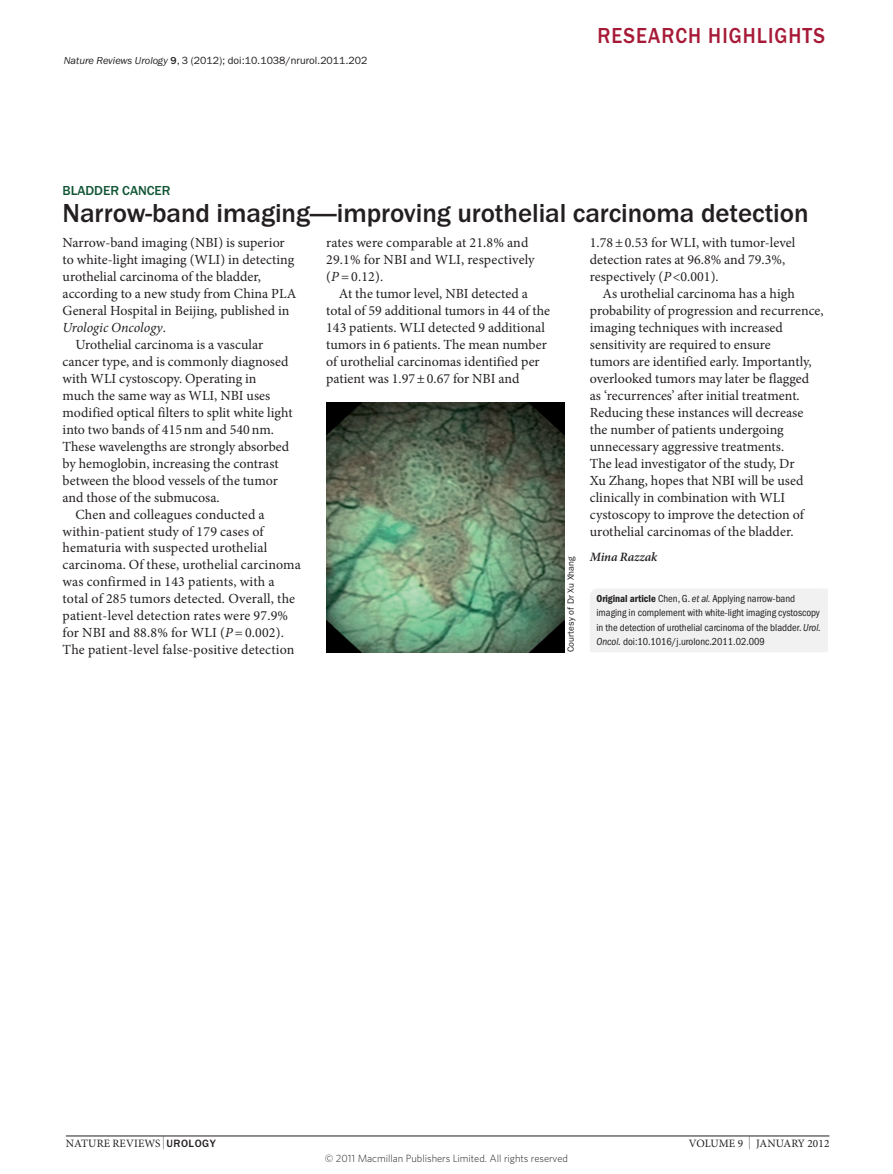
<style>
.page{position:relative;width:893px;height:1174px;background:#fff}
.page>*{position:absolute;margin:0;border:0;box-sizing:border-box;transform-origin:0 0}
.Title{font:500 27px "ITC Franklin Gothic Std";letter-spacing:-.005em;color:#231f20}
.t1{font:500 22.5px "ITC Franklin Gothic Std";letter-spacing:.05em;color:#a71a37;scale:.9 1}
.Body_text{font:13.95px/17px "Minion Pro";color:#231f20}
.Body_first{font:13.95px/17px "Minion Pro";color:#231f20}
.Strapline{font:500 13.5px "ITC Franklin Gothic Std";letter-spacing:-.005em;color:#115636}
.Authors{font:italic 600 12.75px "Minion Pro";letter-spacing:-.005em;color:#231f20}
.t2{font:11.25px "Minion Pro";letter-spacing:.01em;color:#231f20}
.References{font:condensed 10.5px/14.2px "ITC Franklin Gothic Std";letter-spacing:-.005em;color:#231f20}
.Citation_line{font:10.5px "ITC Franklin Gothic Std";letter-spacing:-.005em;color:#231f20}
.t3{font:300 10.5px "Whitney";color:#231f20}
.Copyright_line{font:9px "ITC Franklin Gothic Std";color:#231f20}
.s1{font-style:italic}
.s2{font-weight:500}
.s3{font-family:"ITC Franklin Gothic Std Dm Cd";font-stretch:normal}
.s4{font-size:12.9px}
.s5{font-family:"ITC Franklin Gothic Std";font-weight:500;font-size:10.95px}
</style>
<div class="page">
<hr style="left:66px;top:1135px;width:763px;height:1px;background:#231f20">
<div style="left:590px;top:589px;width:238px;height:63px;background:#f1f1f2"></div>
<img style="left:326px;top:403px;width:238px;height:249px">
<p class="Citation_line" style="left:64px;top:54px;width:305px"><span class="s1">Nature Reviews Urology</span> <span class="s2">9</span>, 3 (2012); doi:10.1038/nrurol.2011.202</p>
<p class="t1" style="left:598px;top:22px;width:254px">RESEARCH HIGHLIGHTS</p>
<p class="Strapline" style="left:63px;top:183px;width:109px">BLADDER CANCER</p>
<p class="Title" style="left:63px;top:198px;width:748px">Narrow-band imaging—improving urothelial carcinoma detection</p>
<p class="Body_first" style="left:63px;top:234px;width:235px">Narrow-band imaging (NBI) is superior to white-light imaging (WLI) in detecting urothelial carcinoma of the bladder, according to a new study from China PLA General Hospital in Beijing, published in <span class="s1">Urologic Oncology</span>.</p>
<p class="Body_text" style="left:63px;top:336px;width:231px;text-indent:13px">Urothelial carcinoma is a vascular cancer type, and is commonly diagnosed with WLI cystoscopy. Operating in<br>much the same way as WLI, NBI uses modified optical filters to split white light into two bands of 415nm and 540nm.<br>These wavelengths are strongly absorbed by hemoglobin, increasing the contrast between the blood vessels of the tumor and those of the submucosa.</p>
<p class="Body_text" style="left:63px;top:505px;width:240px;text-indent:13px">Chen and colleagues conducted a within-patient study of 179 cases of hematuria with suspected urothelial carcinoma. Of these, urothelial carcinoma was confirmed in 143 patients, with a total of 285 tumors detected. Overall, the patient-level detection rates were 97.9% for NBI and 88.8% for WLI (<span class="s1">P</span> = 0.002).<br>The patient-level false-positive detection</p>
<p class="Body_text" style="left:326px;top:234px;width:210px">rates were comparable at 21.8% and<br>29.1% for NBI and WLI, respectively (<span class="s1">P</span> = 0.12).</p>
<p class="Body_text" style="left:326px;top:285px;width:225px;text-indent:13px">At the tumor level, NBI detected a total of 59 additional tumors in 44 of the 143 patients. WLI detected 9 additional tumors in 6 patients. The mean number of urothelial carcinomas identified per patient was 1.97±0.67 for NBI and</p>
<p class="Body_text" style="left:590px;top:234px;width:207px">1.78±0.53 for WLI, with tumor-level detection rates at 96.8% and 79.3%, respectively (<span class="s1">P</span>&lt;0.001).</p>
<p class="Body_text" style="left:590px;top:285px;width:235px;text-indent:13px">As urothelial carcinoma has a high probability of progression and recurrence, imaging techniques with increased sensitivity are required to ensure<br>tumors are identified early. Importantly, overlooked tumors may later be flagged as ‘recurrences’ after initial treatment.<br>Reducing these instances will decrease the number of patients undergoing unnecessary aggressive treatments.<br>The lead investigator of the study, Dr<br>Xu Zhang, hopes that NBI will be used clinically in combination with WLI cystoscopy to improve the detection of urothelial carcinomas of the bladder.</p>
<p class="Authors" style="left:590px;top:548px;width:69px">Mina Razzak</p>
<p class="References" style="left:596px;top:591px;width:226px"><span class="s3">Original article</span> Chen, G. <span class="s1">et al.</span> Applying narrow-band imaging in complement with white-light imaging cystoscopy in the detection of urothelial carcinoma of the bladder. <span class="s1">Urol.<br>Oncol.</span> doi:10.1016/j.urolonc.2011.02.009</p>
<p class="Copyright_line" style="left:565px;top:652px;width:97px;rotate:-90deg">Courtesy of Dr Xu Xhang</p>
<p class="t2" style="left:66px;top:1135px;width:151px">NATURE REVIEWS <span class="s4">|</span> <span class="s5">UROLOGY</span></p>
<p class="t2" style="left:689px;top:1135px;width:142px">VOLUME 9 <span class="s4">|</span> JANUARY 2012</p>
<p class="t3" style="left:325px;top:1151px;width:245px">© 2011 Macmillan Publishers Limited. All rights reserved</p>
</div>
